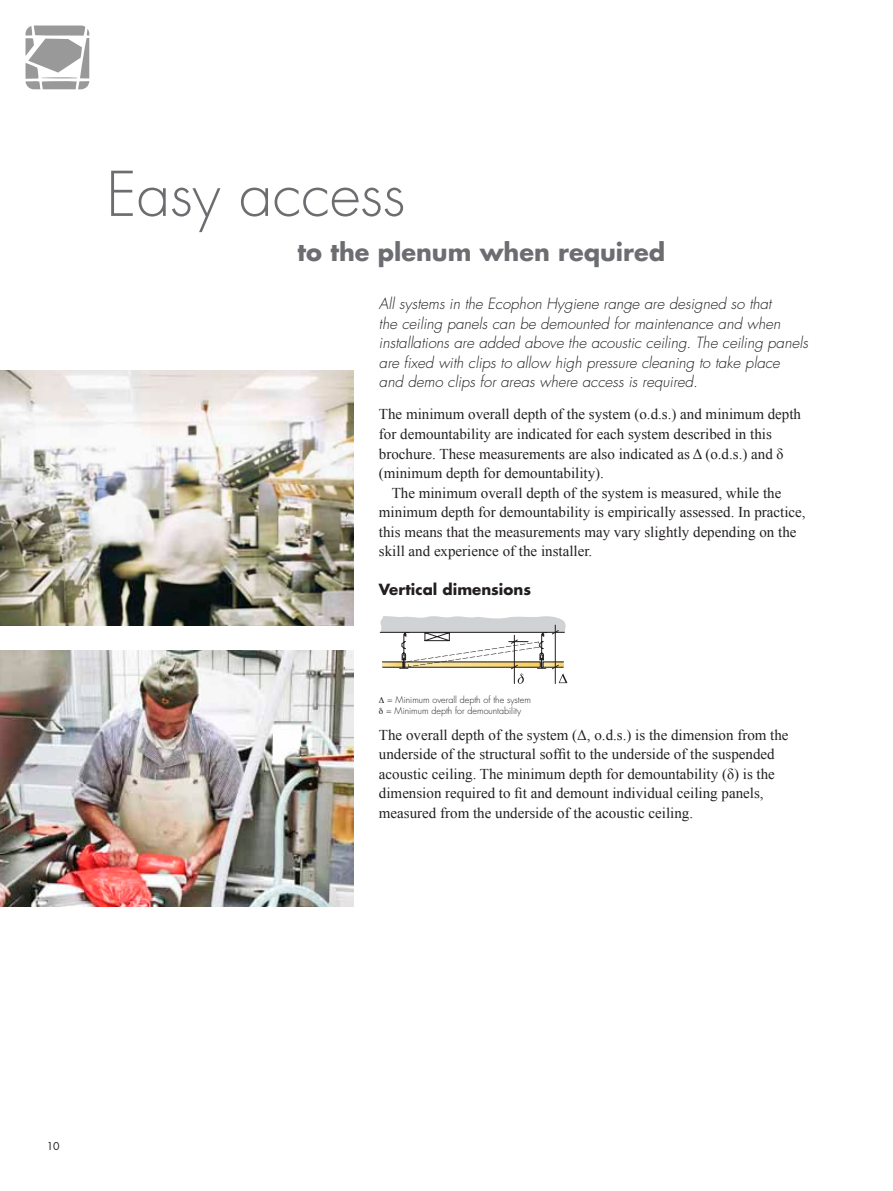
<style>
.page{position:relative;width:893px;height:1191px;background:#fff}
.page>*{position:absolute;margin:0;border:0;box-sizing:border-box;transform-origin:0 0}
.t1{font:300 60px "Futura";color:#6c6d70}
.t2{font:700 24px "Futura";color:#6c6d70}
.t3{font:15px/19.5px "Times New Roman";color:#231f20}
.t4{font:italic 300 15px/19.5px "Futura";color:#231f20}
.t5{font:700 15px "Futura";color:#231f20}
.t6{font:10.5px "Futura";color:#231f20}
.t7{font:300 9px/10.8px "Futura";color:#231f20}
</style>
<div class="page">
<svg style="left:26px;top:26px;width:63px;height:63px"></svg>
<img style="left:0;top:370px;width:353px;height:255px">
<img style="left:0;top:651px;width:353px;height:255px">
<svg style="left:379px;top:616px;width:189px;height:68px"></svg>
<h1 class="t1" style="left:106px;top:158px;width:301px">Easy access</h1>
<h2 class="t2" style="left:298px;top:236px;width:369px">to the plenum when required</h2>
<p class="t4" style="left:379px;top:294px;width:430px">All systems in the Ecophon Hygiene range are designed so that<br>the ceiling panels can be demounted for maintenance and when installations are added above the acoustic ceiling. The ceiling panels are fixed with clips to allow high pressure cleaning to take place<br>and demo clips for areas where access is required.</p>
<p class="t3" style="left:379px;top:404px;width:424px">The minimum overall depth of the system (o.d.s.) and minimum depth for demountability are indicated for each system described in this brochure. These measurements are also indicated as Δ (o.d.s.) and δ (minimum depth for demountability).</p>
<p class="t3" style="left:379px;top:482px;width:428px;text-indent:13px">The minimum overall depth of the system is measured, while the minimum depth for demountability is empirically assessed. In practice, this means that the measurements may vary slightly depending on the skill and experience of the installer.</p>
<p class="t5" style="left:379px;top:579px;width:154px">Vertical dimensions</p>
<p class="t7" style="left:386px;top:694px;width:146px">= Minimum overall depth of the system = Minimum depth for demountability</p>
<p class="t3" style="left:379px;top:725px;width:411px">The overall depth of the system (Δ, o.d.s.) is the dimension from the underside of the structural soffit to the underside of the suspended acoustic ceiling. The minimum depth for demountability (δ) is the dimension required to fit and demount individual ceiling panels, measured from the underside of the acoustic ceiling.</p>
<p class="t6" style="left:47px;top:1139px;width:14px">10</p>
</div>
